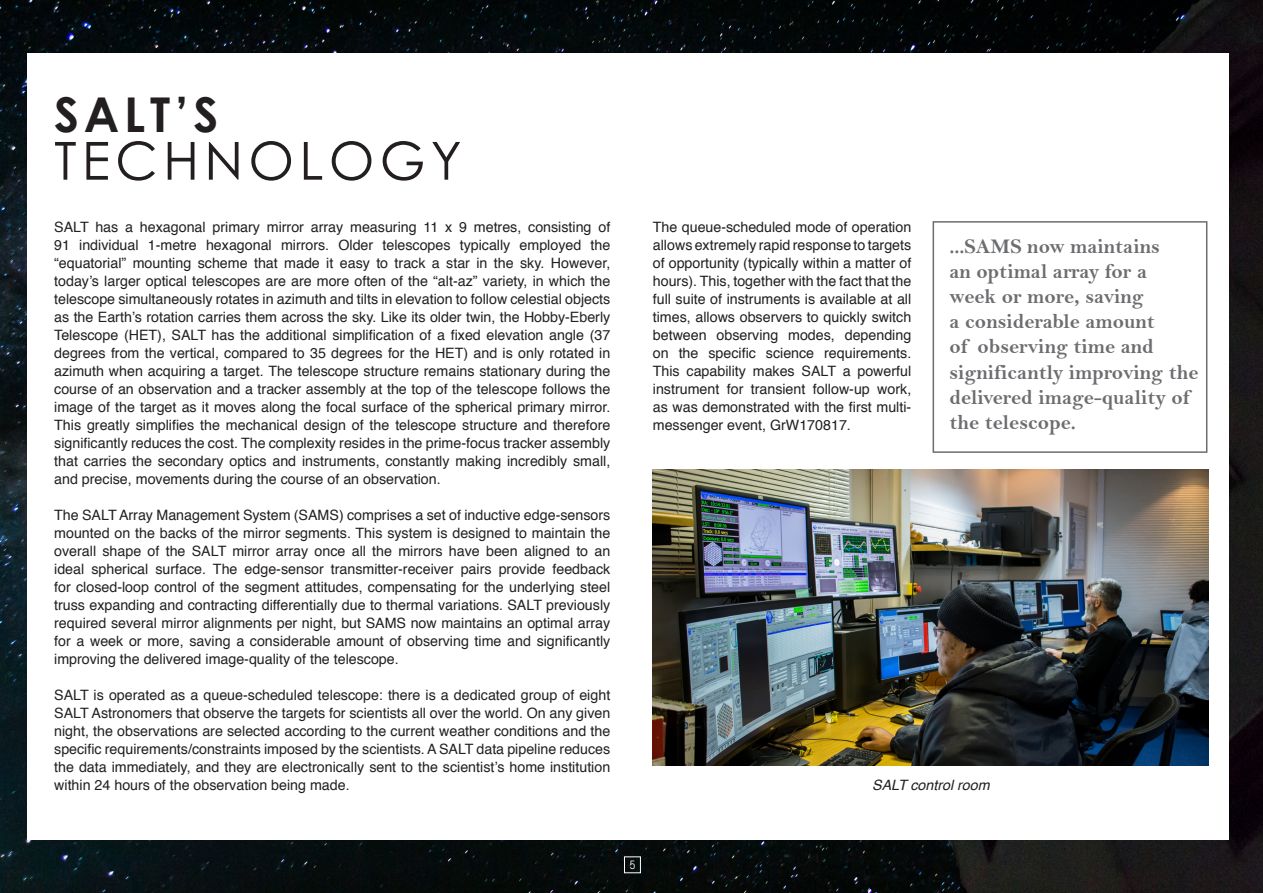
<style>
.page{position:relative;width:1263px;height:893px;background:#fff}
.page>*{position:absolute;margin:0;border:0;box-sizing:border-box;transform-origin:0 0}
.t1{font:52.5px "Century Gothic";letter-spacing:.1em;color:#231f20}
.t2{font:700 48px "Century Gothic";color:#231f20}
.t3{font:21px/25.2px "Bell MT Bold";color:#6c6d70}
.t4{font:14.25px/18px "Helvetica";color:#231f20;text-align:justify}
.t5{font:italic 14.25px "Helvetica";color:#231f20}
.t6{font:12px "Abel";color:#fff}
</style>
<div class="page">
<img style="left:0;top:0;width:1263px;height:893px">
<div style="left:28px;top:53px;width:1201px;height:787px;background:#fff"></div>
<img style="left:653px;top:469px;width:556px;height:296px">
<div style="left:932px;top:221px;width:275px;height:232px;border:2px solid #6c6d70"></div>
<p class="t2" style="left:54px;top:78px;width:166px">SALT’S</p>
<p class="t1" style="left:54px;top:124px;width:409px">TECHNOLOGY</p>
<p class="t4" style="left:54px;top:218px;width:558px">SALT has a hexagonal primary mirror array measuring 11 x 9 metres, consisting of 91 individual 1-metre hexagonal mirrors. Older telescopes typically employed the “equatorial” mounting scheme that made it easy to track a star in the sky. However, today’s larger optical telescopes are are more often of the “alt-az” variety, in which the telescope simultaneously rotates in azimuth and tilts in elevation to follow celestial objects as the Earth’s rotation carries them across the sky. Like its older twin, the Hobby-Eberly Telescope (HET), SALT has the additional simplification of a fixed elevation angle (37 degrees from the vertical, compared to 35 degrees for the HET) and is only rotated in azimuth when acquiring a target. The telescope structure remains stationary during the course of an observation and a tracker assembly at the top of the telescope follows the image of the target as it moves along the focal surface of the spherical primary mirror.<br>This greatly simplifies the mechanical design of the telescope structure and therefore significantly reduces the cost. The complexity resides in the prime-focus tracker assembly that carries the secondary optics and instruments, constantly making incredibly small, and precise, movements during the course of an observation.</p>
<p class="t4" style="left:54px;top:506px;width:558px">The SALT Array Management System (SAMS) comprises a set of inductive edge-sensors mounted on the backs of the mirror segments. This system is designed to maintain the overall shape of the SALT mirror array once all the mirrors have been aligned to an ideal spherical surface. The edge-sensor transmitter-receiver pairs provide feedback for closed-loop control of the segment attitudes, compensating for the underlying steel truss expanding and contracting differentially due to thermal variations. SALT previously required several mirror alignments per night, but SAMS now maintains an optimal array for a week or more, saving a considerable amount of observing time and significantly improving the delivered image-quality of the telescope.</p>
<p class="t4" style="left:54px;top:686px;width:558px">SALT is operated as a queue-scheduled telescope: there is a dedicated group of eight SALT Astronomers that observe the targets for scientists all over the world. On any given night, the observations are selected according to the current weather conditions and the specific requirements/constraints imposed by the scientists. A SALT data pipeline reduces the data immediately, and they are electronically sent to the scientist’s home institution within 24 hours of the observation being made.</p>
<p class="t4" style="left:653px;top:218px;width:260px">The queue-scheduled mode of operation allows extremely rapid response to targets of opportunity (typically within a matter of hours). This, together with the fact that the full suite of instruments is available at all times, allows observers to quickly switch between observing modes, depending on the specific science requirements.<br>This capability makes SALT a powerful instrument for transient follow-up work, as was demonstrated with the first multi&shy;messenger event, GrW170817.</p>
<p class="t3" style="left:949px;top:233px;width:250px">...SAMS now maintains<br>an optimal array for a week or more, saving<br>a considerable amount<br>of observing time and significantly improving the delivered image-quality of the telescope.</p>
<p class="t5" style="left:872px;top:774px;width:119px">SALT control room</p>
<p class="t6" style="left:629px;top:857px;width:8px">5</p>
</div>
